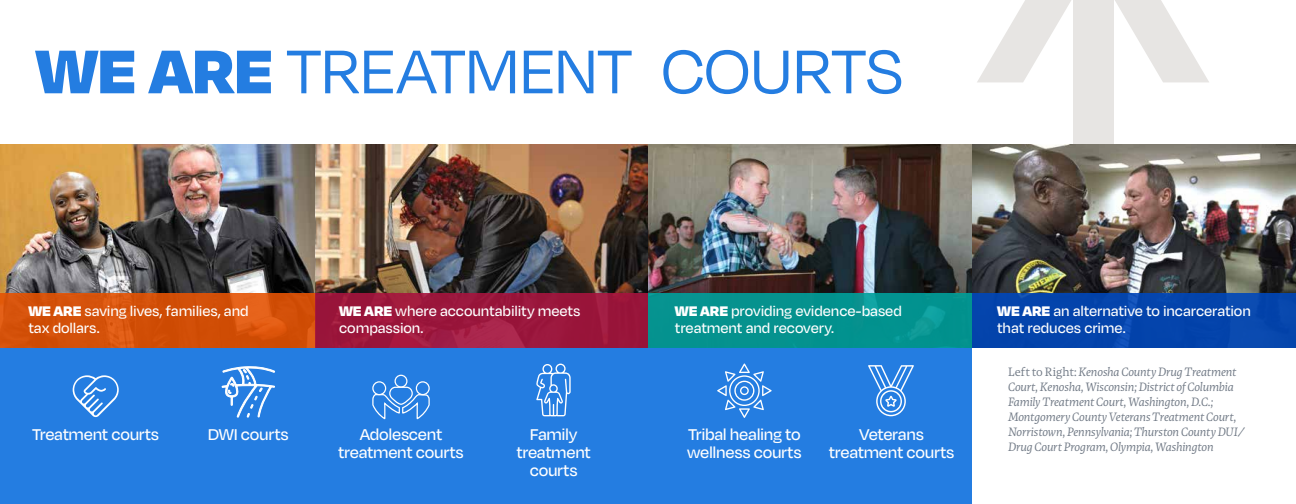
<style>
.page{position:relative;width:1296px;height:504px;background:#fff}
.page>*{position:absolute;margin:0;border:0;box-sizing:border-box;transform-origin:0 0}
.t1{font:71px "Degular";letter-spacing:-.025em;color:#247de1}
.t2{font:500 18px/18px "Degular";letter-spacing:-.015em;color:#fff;text-align:center}
.t3{font:500 16px/17px "Degular";letter-spacing:-.005em;color:#fff}
.t4{font:italic 12px/15px "Rowan";letter-spacing:-.01em;color:#717a86}
.s1{font-weight:900}
.s2{font-style:normal}
</style>
<div class="page">
<div style="left:1073px;top:0;width:41px;height:144px;background:#e7e5e3"></div>
<svg style="left:1115px;top:0;width:94px;height:82px"></svg>
<svg style="left:977px;top:0;width:94px;height:82px"></svg>
<div style="left:0;top:348px;width:972px;height:156px;background:#247de1"></div>
<img style="left:0;top:144px;width:1296px;height:149px">
<div style="left:648px;top:293px;width:324px;height:55px;background:#04928e"></div>
<div style="left:972px;top:293px;width:324px;height:55px;background:#0444ac"></div>
<svg style="left:0;top:293px;width:316px;height:55px;background:#d45109"></svg>
<svg style="left:316px;top:293px;width:332px;height:55px;background:#9c173d"></svg>
<svg style="left:868px;top:365px;width:46px;height:51px"></svg>
<svg style="left:717px;top:363px;width:55px;height:55px"></svg>
<svg style="left:536px;top:364px;width:35px;height:52px"></svg>
<svg style="left:73px;top:375px;width:46px;height:43px"></svg>
<svg style="left:222px;top:366px;width:53px;height:51px"></svg>
<div style="left:372px;top:381px;width:14px;height:14px;border:1px solid #fff;border-radius:50%"></div>
<div style="left:416px;top:381px;width:14px;height:14px;border:1px solid #fff;border-radius:50%"></div>
<div style="left:395px;top:375px;width:13px;height:13px;border:1px solid #fff;border-radius:50%"></div>
<svg style="left:372px;top:386px;width:58px;height:34px"></svg>
<h1 class="t1" style="left:36px;top:29px;width:869px"><span class="s1">WE ARE</span> TREATMENT COURTS</h1>
<h3 class="t3" style="left:28px;top:301px;width:222px"><span class="s1">WE ARE</span> saving lives, families, and tax dollars.</h3>
<h3 class="t3" style="left:339px;top:301px;width:243px"><span class="s1">WE ARE</span> where accountability meets compassion.</h3>
<h3 class="t3" style="left:675px;top:301px;width:228px"><span class="s1">WE ARE</span> providing evidence-based treatment and recovery.</h3>
<h3 class="t3" style="left:997px;top:301px;width:255px"><span class="s1">WE ARE</span> an alternative to incarceration that reduces crime.</h3>
<p class="t4" style="left:1008px;top:365px;width:238px"><span class="s2">Left to Right:</span> Kenosha County Drug Treatment Court, Kenosha, Wisconsin; District of Columbia Family Treatment Court, Washington, D.C.; Montgomery County Veterans Treatment Court, Norristown, Pennsylvania; Thurston County DUI/ Drug Court Program, Olympia, Washington</p>
<h2 class="t2" style="left:32px;top:425px;width:129px">Treatment courts</h2>
<h2 class="t2" style="left:208px;top:425px;width:82px">DWI courts</h2>
<h2 class="t2" style="left:338px;top:425px;width:127px">Adolescent treatment courts</h2>
<h2 class="t2" style="left:516px;top:425px;width:76px">Family treatment courts</h2>
<h2 class="t2" style="left:687px;top:425px;width:116px;text-align:left">Tribal healing to wellness courts</h2>
<h2 class="t2" style="left:829px;top:425px;width:127px">Veterans treatment courts</h2>
</div>
